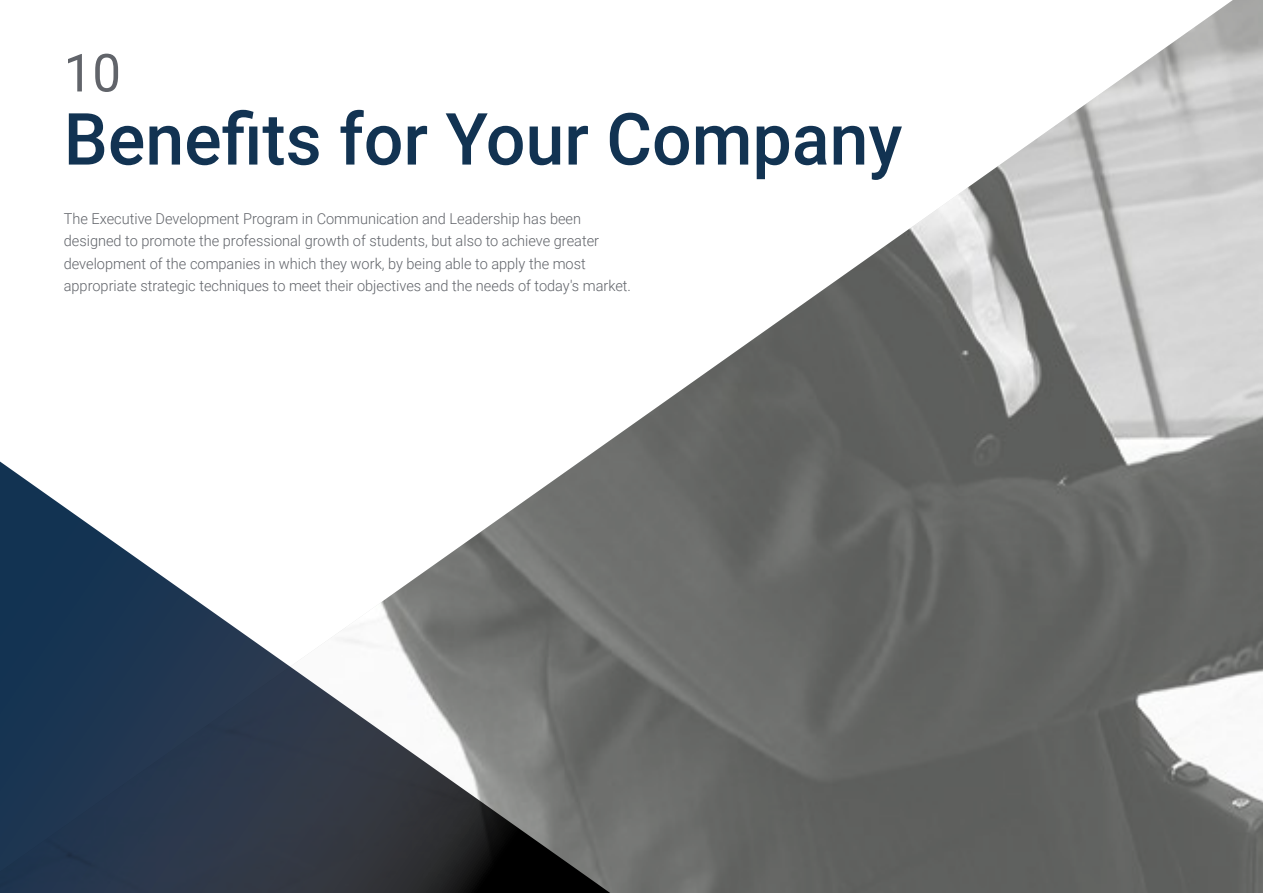
<style>
.page{position:relative;width:1263px;height:893px;background:#fff}
.page>*{position:absolute;margin:0;border:0;box-sizing:border-box;transform-origin:0 0}
.t1{font:500 72px "Roboto";color:#123352}
.t2{font:52.5px "Roboto";color:#61646a}
.t3{font:300 15px/22.5px "Roboto";color:#61646a}
</style>
<div class="page">
<img style="left:602px;top:0;width:661px;height:893px">
<svg style="left:0;top:446px;width:640px;height:447px"></svg>
<h2 class="t2" style="left:64px;top:36px;width:59px">10</h2>
<h1 class="t1" style="left:64px;top:89px;width:840px">Benefits for Your Company</h1>
<p class="t3" style="left:64px;top:207px;width:569px">The Executive Development Program in Communication and Leadership has been designed to promote the professional growth of students, but also to achieve greater development of the companies in which they work, by being able to apply the most appropriate strategic techniques to meet their objectives and the needs of today's market.</p>
</div>
